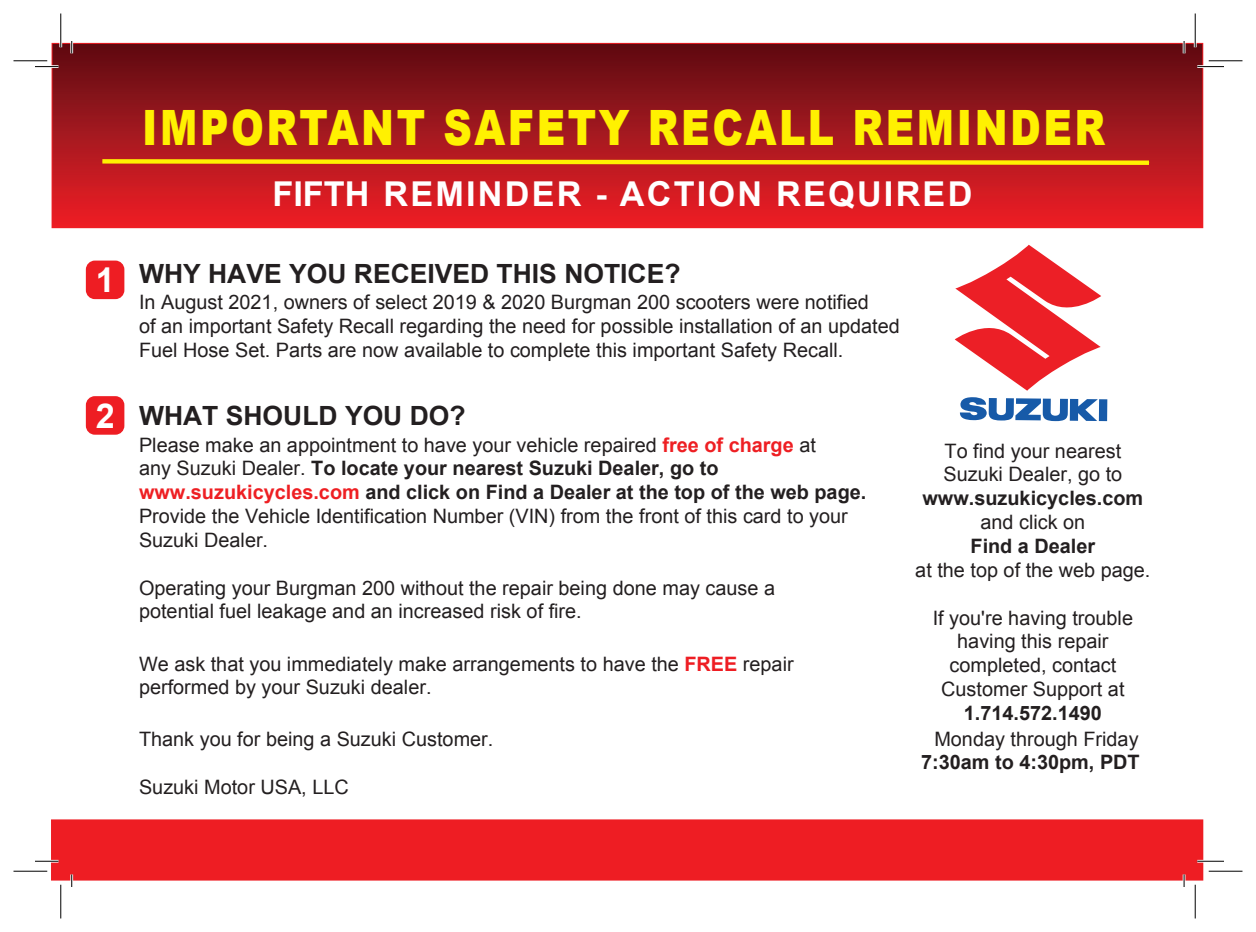
<style>
.page{position:relative;width:1256px;height:932px;background:#fff}
.page>*{position:absolute;margin:0;border:0;box-sizing:border-box;transform-origin:0 0}
.t1{font:900 48.6px "Arial";letter-spacing:.065em;color:#fff101;scale:.81 1}
.t2{font:700 34.2px "Arial";letter-spacing:.065em;color:#fff}
.t3{font:700 26.55px "Arial";color:#231f20}
.t4{font:19.8px/23.8px "Arial";color:#231f20}
.t5{font:700 19.8px "Arial";color:#231f20}
.s1{font-size:34.2px;color:#fff}
.s2{font-weight:700;color:#ee1f23}
.s3{font-weight:700}
.s4{font-weight:700;color:#ee1d23}
</style>
<div class="page">
<div style="left:52px;top:43px;width:1150px;height:185px;background:linear-gradient(to bottom,#5c0c13,#ef2027)"></div>
<div style="left:52px;top:43px;width:1151px;height:185px;border:1px solid #ee1d23"></div>
<div style="left:52px;top:820px;width:1150px;height:59px;background:#ee1d23"></div>
<div style="left:51px;top:819px;width:1152px;height:61px;border:1px solid #ee1d23"></div>
<svg style="left:98px;top:157px;width:1055px;height:10px;background:#d87812"></svg>
<svg style="left:954px;top:245px;width:147px;height:146px"></svg>
<div style="left:1098px;top:399px;width:9px;height:22px;background:#175aa8"></div>
<svg style="left:959px;top:397px;width:138px;height:24px"></svg>
<div style="left:86px;top:396px;width:38px;height:38px;background:#ee1d23;border-radius:9px"></div>
<div style="left:86px;top:260px;width:38px;height:39px;background:#ee1d23;border-radius:9px"></div>
<hr style="left:35px;top:65px;width:23px;height:3px;background:#fff">
<hr style="left:1197px;top:65px;width:26px;height:3px;background:#fff">
<hr style="left:35px;top:859px;width:23px;height:3px;background:#fff">
<hr style="left:1197px;top:859px;width:26px;height:3px;background:#fff">
<svg style="left:35px;top:66px;width:23px;height:1px"></svg>
<svg style="left:1197px;top:66px;width:26px;height:1px"></svg>
<svg style="left:35px;top:860px;width:23px;height:1px"></svg>
<svg style="left:1197px;top:860px;width:26px;height:1px"></svg>
<svg style="left:70px;top:42px;width:3px;height:11px"></svg>
<svg style="left:70px;top:874px;width:3px;height:12px"></svg>
<svg style="left:1182px;top:42px;width:3px;height:11px"></svg>
<svg style="left:1182px;top:874px;width:3px;height:12px"></svg>
<hr style="left:59px;top:14px;width:3px;height:33px;background:#fff">
<hr style="left:1193px;top:14px;width:3px;height:33px;background:#fff">
<hr style="left:14px;top:60px;width:33px;height:1px;background:#000">
<hr style="left:1208px;top:60px;width:34px;height:1px;background:#000">
<hr style="left:14px;top:870px;width:33px;height:1px;background:#000">
<hr style="left:1208px;top:870px;width:34px;height:1px;background:#000">
<hr style="left:60px;top:14px;width:1px;height:33px;background:#000">
<hr style="left:60px;top:884px;width:1px;height:34px;background:#000">
<hr style="left:1194px;top:14px;width:1px;height:33px;background:#000">
<hr style="left:1194px;top:884px;width:1px;height:34px;background:#000">
<h1 class="t1" style="left:142px;top:92px;width:1190px">IMPORTANT SAFETY RECALL REMINDER</h1>
<h2 class="t2" style="left:272px;top:171px;width:701px">FIFTH REMINDER - ACTION REQUIRED</h2>
<h3 class="t3" style="left:96px;top:256px;width:586px"><span class="s1">1</span> WHY HAVE YOU RECEIVED THIS NOTICE?</h3>
<p class="t4" style="left:139px;top:291px;width:762px">In August 2021, owners of select 2019 &amp; 2020 Burgman 200 scooters were notified<br>of an important Safety Recall regarding the need for possible installation of an updated<br>Fuel Hose Set. Parts are now available to complete this important Safety Recall.</p>
<h2 class="t2" style="left:96px;top:393px;width:21px">2</h2>
<h3 class="t3" style="left:139px;top:398px;width:328px">WHAT SHOULD YOU DO?</h3>
<p class="t4" style="left:139px;top:433px;width:729px">Please make an appointment to have your vehicle repaired <span class="s2">free of charge</span> at<br>any Suzuki Dealer. <span class="s3">To locate your nearest Suzuki Dealer, go to </span><span class="s2">www.suzukicycles.com</span> <span class="s3">and click on Find a Dealer at the top of the web page.<br></span>Provide the Vehicle Identification Number (VIN) from the front of this card to your Suzuki Dealer.</p>
<p class="t4" style="left:139px;top:576px;width:637px">Operating your Burgman 200 without the repair being done may cause a potential fuel leakage and an increased risk of fire.</p>
<p class="t4" style="left:139px;top:652px;width:656px">We ask that you immediately make arrangements to have the <span class="s4">FREE</span> repair performed by your Suzuki dealer.</p>
<p class="t4" style="left:139px;top:727px;width:356px">Thank you for being a Suzuki Customer.</p>
<p class="t4" style="left:139px;top:775px;width:211px">Suzuki Motor USA, LLC</p>
<p class="t4" style="left:943px;top:439px;width:180px">To find your nearest<br>Suzuki Dealer, go to</p>
<p class="t5" style="left:922px;top:485px;width:222px">www.suzukicycles.com</p>
<p class="t4" style="left:980px;top:510px;width:106px">and click on</p>
<p class="t5" style="left:970px;top:533px;width:126px">Find a Dealer</p>
<p class="t4" style="left:915px;top:558px;width:237px">at the top of the web page.</p>
<p class="t4" style="left:932px;top:606px;width:202px;text-align:center">If you're having trouble having this repair completed, contact<br>Customer Support at</p>
<p class="t5" style="left:963px;top:699px;width:139px">1.714.572.1490</p>
<p class="t4" style="left:934px;top:727px;width:206px">Monday through Friday</p>
<p class="t5" style="left:921px;top:749px;width:220px">7:30am to 4:30pm, PDT</p>
</div>
